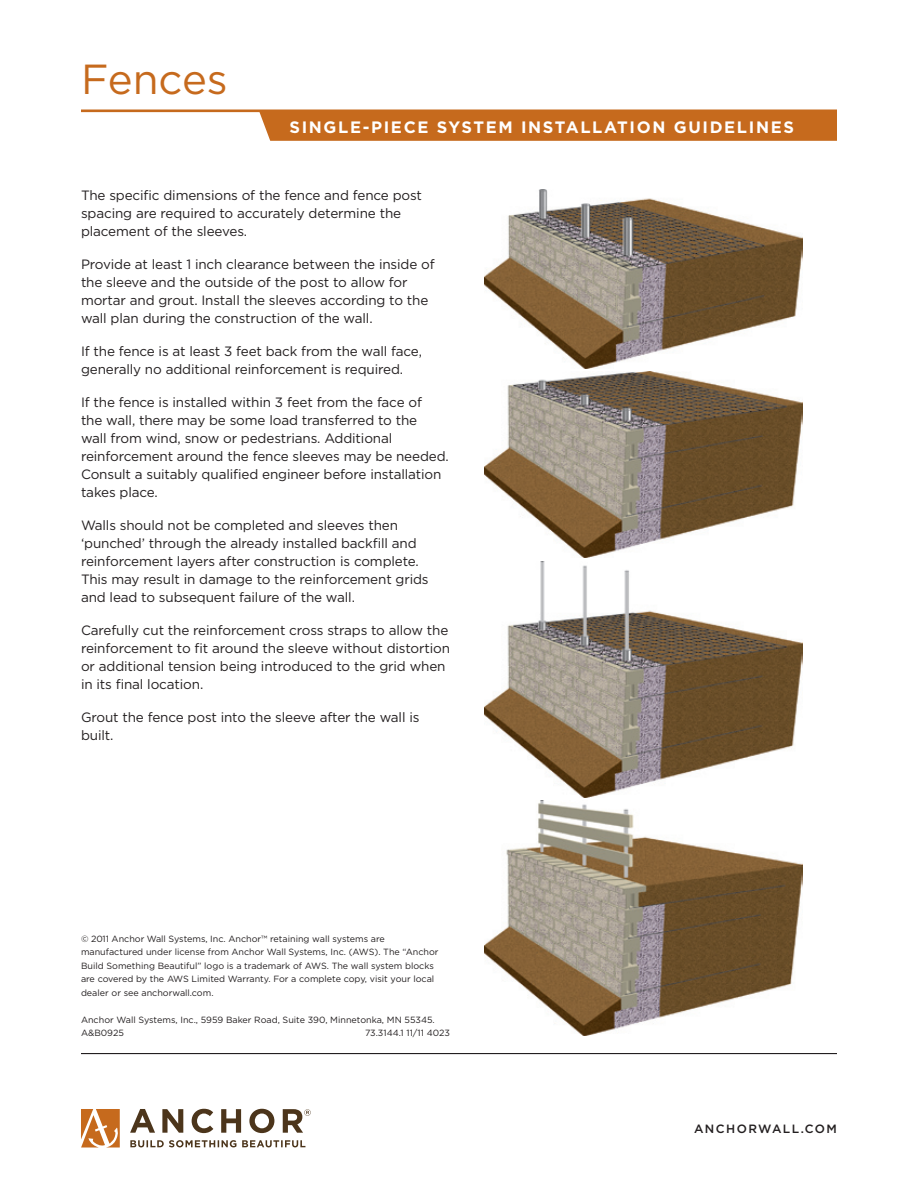
<style>
.page{position:relative;width:918px;height:1188px;background:#fff}
.page>*{position:absolute;margin:0;border:0;box-sizing:border-box;transform-origin:0 0}
.t1{font:42px "Gotham";color:#c66a1d}
.t2{font:700 16.5px "Gotham";letter-spacing:.1em;color:#fff}
.t3{font:13.5px/18px "Gotham";letter-spacing:-.01em;color:#231f20}
.t4{font:500 12px "Gotham";letter-spacing:.12em;color:#231f20}
.t5{font:9px/13.5px "Gotham";color:#231f20}
</style>
<div class="page">
<hr style="left:81px;top:1053px;width:756px;height:1px;background:#231f20">
<hr style="left:81px;top:110px;width:756px;height:2px;background:#c66a1d">
<div style="left:259px;top:112px;width:578px;height:29px;background:#c66a1d"></div>
<img style="left:485px;top:190px;width:317px;height:179px">
<img style="left:485px;top:372px;width:317px;height:186px">
<img style="left:485px;top:562px;width:317px;height:236px">
<img style="left:485px;top:801px;width:317px;height:235px">
<svg style="left:130px;top:1109px;width:25px;height:24px"></svg>
<svg style="left:162px;top:1109px;width:21px;height:24px"></svg>
<svg style="left:192px;top:1109px;width:21px;height:24px"></svg>
<svg style="left:221px;top:1109px;width:20px;height:24px"></svg>
<svg style="left:249px;top:1109px;width:25px;height:24px"></svg>
<svg style="left:81px;top:1109px;width:39px;height:38px"></svg>
<svg style="left:130px;top:1140px;width:175px;height:7px"></svg>
<svg style="left:283px;top:1109px;width:28px;height:24px"></svg>
<h1 class="t1" style="left:81px;top:52px;width:148px">Fences</h1>
<p class="t2" style="left:290px;top:116px;width:506px">SINGLE-PIECE SYSTEM INSTALLATION GUIDELINES</p>
<p class="t3" style="left:81px;top:186px;width:342px">The specific dimensions of the fence and fence post spacing are required to accurately determine the placement of the sleeves.</p>
<p class="t3" style="left:81px;top:255px;width:355px">Provide at least 1 inch clearance between the inside of the sleeve and the outside of the post to allow for mortar and grout. Install the sleeves according to the wall plan during the construction of the wall.</p>
<p class="t3" style="left:81px;top:342px;width:342px">If the fence is at least 3 feet back from the wall face, generally no additional reinforcement is required.</p>
<p class="t3" style="left:81px;top:393px;width:369px">If the fence is installed within 3 feet from the face of<br>the wall, there may be some load transferred to the<br>wall from wind, snow or pedestrians. Additional reinforcement around the fence sleeves may be needed.<br>Consult a suitably qualified engineer before installation takes place.</p>
<p class="t3" style="left:81px;top:516px;width:349px">Walls should not be completed and sleeves then ‘punched’ through the already installed backfill and reinforcement layers after construction is complete.<br>This may result in damage to the reinforcement grids and lead to subsequent failure of the wall.</p>
<p class="t3" style="left:81px;top:621px;width:371px">Carefully cut the reinforcement cross straps to allow the reinforcement to fit around the sleeve without distortion or additional tension being introduced to the grid when in its final location.</p>
<p class="t3" style="left:81px;top:708px;width:340px">Grout the fence post into the sleeve after the wall is built.</p>
<p class="t5" style="left:81px;top:932px;width:359px">© 2011 Anchor Wall Systems, Inc. Anchor™ retaining wall systems are manufactured under license from Anchor Wall Systems, Inc. (AWS). The “Anchor Build Something Beautiful” logo is a trademark of AWS. The wall system blocks are covered by the AWS Limited Warranty. For a complete copy, visit your local dealer or see anchorwall.com.</p>
<p class="t5" style="left:81px;top:1013px;width:355px">Anchor Wall Systems, Inc., 5959 Baker Road, Suite 390, Minnetonka, MN 55345.<br>A&amp;B0925</p>
<p class="t5" style="left:365px;top:1026px;width:86px">73.3144.1 11/11 4023</p>
<p class="t4" style="left:694px;top:1121px;width:144px">ANCHORWALL.COM</p>
</div>
